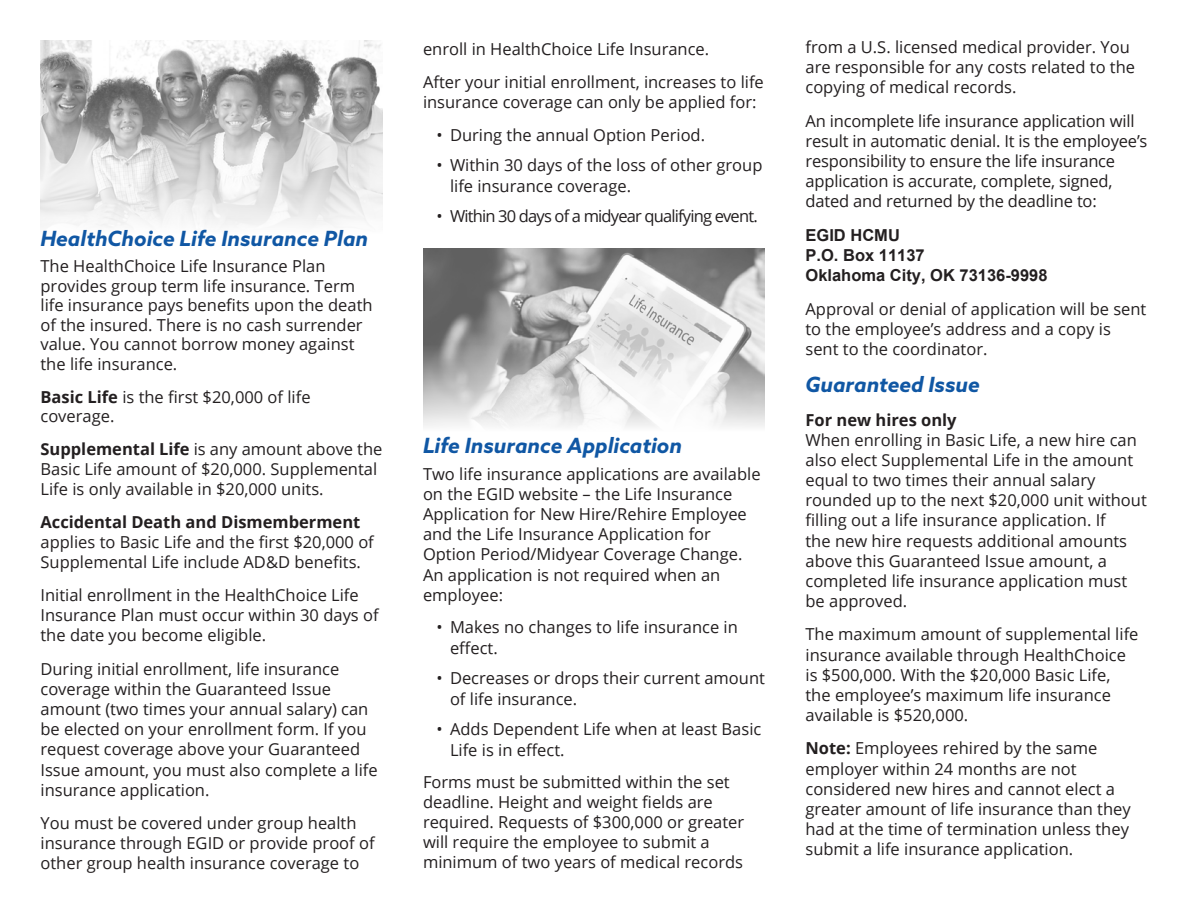
<style>
.page{position:relative;width:1188px;height:918px;background:#fff}
.page>*{position:absolute;margin:0;border:0;box-sizing:border-box;transform-origin:0 0}
.Headers{font:italic 700 21px "Azo Sans";color:#1057a4}
.Body{font:italic 700 21px "Azo Sans";color:#1057a4}
.Body-2{font:16.5px/20.1px "Open Sans";color:#231f20}
.Body-3{font:700 16.5px/20px "Arial";color:#231f20}
.Body-4{font:16.5px "Open Sans";letter-spacing:-.05em;color:#231f20}
.s1{font-weight:700}
</style>
<div class="page">
<img style="left:423px;top:249px;width:342px;height:178px">
<img style="left:40px;top:40px;width:342px;height:187px">
<p class="Headers" style="left:40px;top:225px;width:329px">HealthChoice Life Insurance Plan</p>
<p class="Body-2" style="left:40px;top:256px;width:334px;line-height:19.5px">The HealthChoice Life Insurance Plan provides group term life insurance. Term life insurance pays benefits upon the death of the insured. There is no cash surrender value. You cannot borrow money against the life insurance.</p>
<p class="Body-2" style="left:40px;top:387px;width:272px;line-height:19.5px"><span class="s1">Basic Life</span> is the first $20,000 of life coverage.</p>
<p class="Body-2" style="left:40px;top:439px;width:344px;line-height:19.5px"><span class="s1">Supplemental Life</span> is any amount above the<br>Basic Life amount of $20,000. Supplemental<br>Life is only available in $20,000 units.</p>
<p class="Body-2" style="left:40px;top:511px;width:335px"><span class="s1">Accidental Death and Dismemberment </span>applies to Basic Life and the first $20,000 of<br>Supplemental Life include AD&amp;D benefits.</p>
<p class="Body-2" style="left:40px;top:585px;width:340px">Initial enrollment in the HealthChoice Life<br>Insurance Plan must occur within 30 days of the date you become eligible.</p>
<p class="Body-2" style="left:40px;top:659px;width:339px">During initial enrollment, life insurance coverage within the Guaranteed Issue amount (two times your annual salary) can be elected on your enrollment form. If you request coverage above your Guaranteed Issue amount, you must also complete a life insurance application.</p>
<p class="Body-2" style="left:40px;top:813px;width:336px">You must be covered under group health insurance through EGID or provide proof of other group health insurance coverage to</p>
<p class="Body-2" style="left:423px;top:38px;width:288px">enroll in HealthChoice Life Insurance.</p>
<p class="Body-2" style="left:423px;top:72px;width:342px">After your initial enrollment, increases to life insurance coverage can only be applied for:</p>
<p class="Body-2" style="left:436px;top:124px;width:270px">• During the annual Option Period.</p>
<p class="Body-2" style="left:450px;top:154px;width:314px;line-height:21px;text-indent:-14px">• Within 30 days of the loss of other group life insurance coverage.</p>
<p class="Body-4" style="left:436px;top:205px;width:323px">• Within 30 days of a midyear qualifying event.</p>
<p class="Headers" style="left:423px;top:432px;width:261px">Life Insurance Application</p>
<p class="Body-2" style="left:423px;top:464px;width:339px">Two life insurance applications are available on the EGID website – the Life Insurance Application for New Hire/Rehire Employee and the Life Insurance Application for Option Period/Midyear Coverage Change.<br>An application is not required when an employee:</p>
<p class="Body-2" style="left:450px;top:616px;width:289px;line-height:21px;text-indent:-14px">• Makes no changes to life insurance in effect.</p>
<p class="Body-2" style="left:450px;top:667px;width:317px;line-height:21px;text-indent:-14px">• Decreases or drops their current amount of life insurance.</p>
<p class="Body-2" style="left:450px;top:718px;width:313px;line-height:21px;text-indent:-14px">• Adds Dependent Life when at least Basic<br>Life is in effect.</p>
<p class="Body-2" style="left:423px;top:771px;width:323px">Forms must be submitted within the set deadline. Height and weight fields are required. Requests of $300,000 or greater will require the employee to submit a minimum of two years of medical records</p>
<p class="Body-2" style="left:806px;top:37px;width:331px">from a U.S. licensed medical provider. You are responsible for any costs related to the copying of medical records.</p>
<p class="Body-2" style="left:806px;top:110px;width:344px">An incomplete life insurance application will result in automatic denial. It is the employee’s responsibility to ensure the life insurance application is accurate, complete, signed, dated and returned by the deadline to:</p>
<p class="Body-3" style="left:806px;top:226px;width:244px">EGID HCMU<br>P.O. Box 11137<br>Oklahoma City, OK 73136-9998</p>
<p class="Body-2" style="left:806px;top:298px;width:342px">Approval or denial of application will be sent to the employee’s address and a copy is sent to the coordinator.</p>
<p class="Body" style="left:806px;top:371px;width:176px">Guaranteed Issue</p>
<p class="Body-2" style="left:806px;top:409px;width:343px"><span class="s1">For new hires only<br></span>When enrolling in Basic Life, a new hire can also elect Supplemental Life in the amount equal to two times their annual salary rounded up to the next $20,000 unit without filling out a life insurance application. If<br>the new hire requests additional amounts above this Guaranteed Issue amount, a completed life insurance application must be approved.</p>
<p class="Body-2" style="left:806px;top:624px;width:335px">The maximum amount of supplemental life insurance available through HealthChoice is $500,000. With the $20,000 Basic Life, the employee’s maximum life insurance available is $520,000.</p>
<p class="Body-2" style="left:806px;top:738px;width:327px"><span class="s1">Note:</span> Employees rehired by the same employer within 24 months are not considered new hires and cannot elect a greater amount of life insurance than they had at the time of termination unless they submit a life insurance application.</p>
</div>
